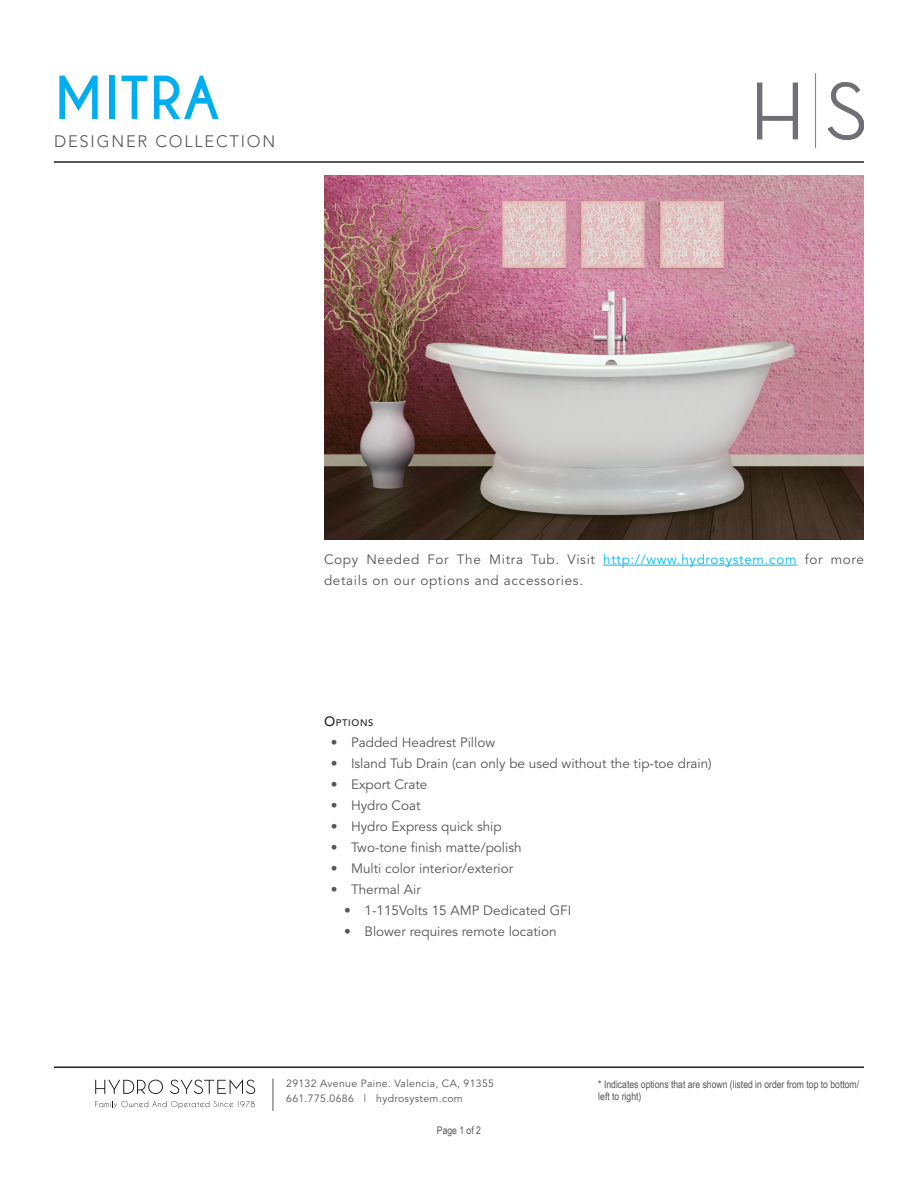
<style>
.page{position:relative;width:918px;height:1188px;background:#fff}
.page>*{position:absolute;margin:0;border:0;box-sizing:border-box;transform-origin:0 0}
.t1{font:700 55.5px "Caviar Dreams";letter-spacing:.02em;color:#00aeef}
.t2{font:300 16.5px "Avenir";letter-spacing:.11em;color:#545557}
.t3{font:13.5px "Avenir";color:#545557}
.t4{font:13.5px/21px "Avenir";letter-spacing:.05em;color:#545557}
.t5{font:10.5px/12.6px "Arial Narrow";color:#545557}
.t6{font:10.5px/15px "Avenir";letter-spacing:.03em;color:#545557}
.t7{font:500 9.45px "Avenir";letter-spacing:.07em;color:#231f20}
.s1{color:#00b9f1}
.s2{font-size:13.5px}
</style>
<div class="page">
<hr style="left:54px;top:161px;width:810px;height:2px;background:#231f20">
<hr style="left:54px;top:1066px;width:810px;height:2px;background:#231f20">
<hr style="left:603px;top:565px;width:194px;height:1px;background:#00b9f1">
<svg style="left:95px;top:1101px;width:160px;height:7px"></svg>
<svg style="left:95px;top:1080px;width:68px;height:14px"></svg>
<svg style="left:170px;top:1080px;width:85px;height:14px"></svg>
<hr style="left:273px;top:1078px;width:1px;height:33px;background:#545557">
<img style="left:757px;top:73px;width:107px;height:75px">
<img style="left:324px;top:176px;width:540px;height:364px">
<h1 class="t1" style="left:54px;top:65px;width:168px">MITRA</h1>
<p class="t2" style="left:54px;top:131px;width:223px">DESIGNER COLLECTION</p>
<p class="t4" style="left:324px;top:549px;width:541px">Copy Needed For The Mitra Tub. Visit <span class="s1">http://www.hydrosystem.com</span> for more details on our options and accessories.</p>
<p class="t7" style="left:324px;top:717px;width:51px"><span class="s2">O</span>PTIONS</p>
<p class="t3" style="left:331px;top:734px;width:166px">• Padded Headrest Pillow</p>
<p class="t3" style="left:331px;top:755px;width:383px">• Island Tub Drain (can only be used without the tip-toe drain)</p>
<p class="t3" style="left:331px;top:776px;width:98px">• Export Crate</p>
<p class="t3" style="left:331px;top:797px;width:91px">• Hydro Coat</p>
<p class="t3" style="left:331px;top:818px;width:173px">• Hydro Express quick ship</p>
<p class="t3" style="left:331px;top:839px;width:192px">• Two-tone finish matte/polish</p>
<p class="t3" style="left:331px;top:860px;width:184px">• Multi color interior/exterior</p>
<p class="t3" style="left:331px;top:881px;width:92px">• Thermal Air</p>
<p class="t3" style="left:344px;top:902px;width:229px">• 1-115Volts 15 AMP Dedicated GFI</p>
<p class="t3" style="left:344px;top:923px;width:214px">• Blower requires remote location</p>
<p class="t6" style="left:286px;top:1076px;width:209px">29132 Avenue Paine. Valencia, CA, 91355<br>661.775.0686 | hydrosystem.com</p>
<p class="t5" style="left:598px;top:1077px;width:262px">* Indicates options that are shown (listed in order from top to bottom/ left to right)</p>
<p class="t5" style="left:437px;top:1124px;width:46px">Page 1 of 2</p>
</div>
